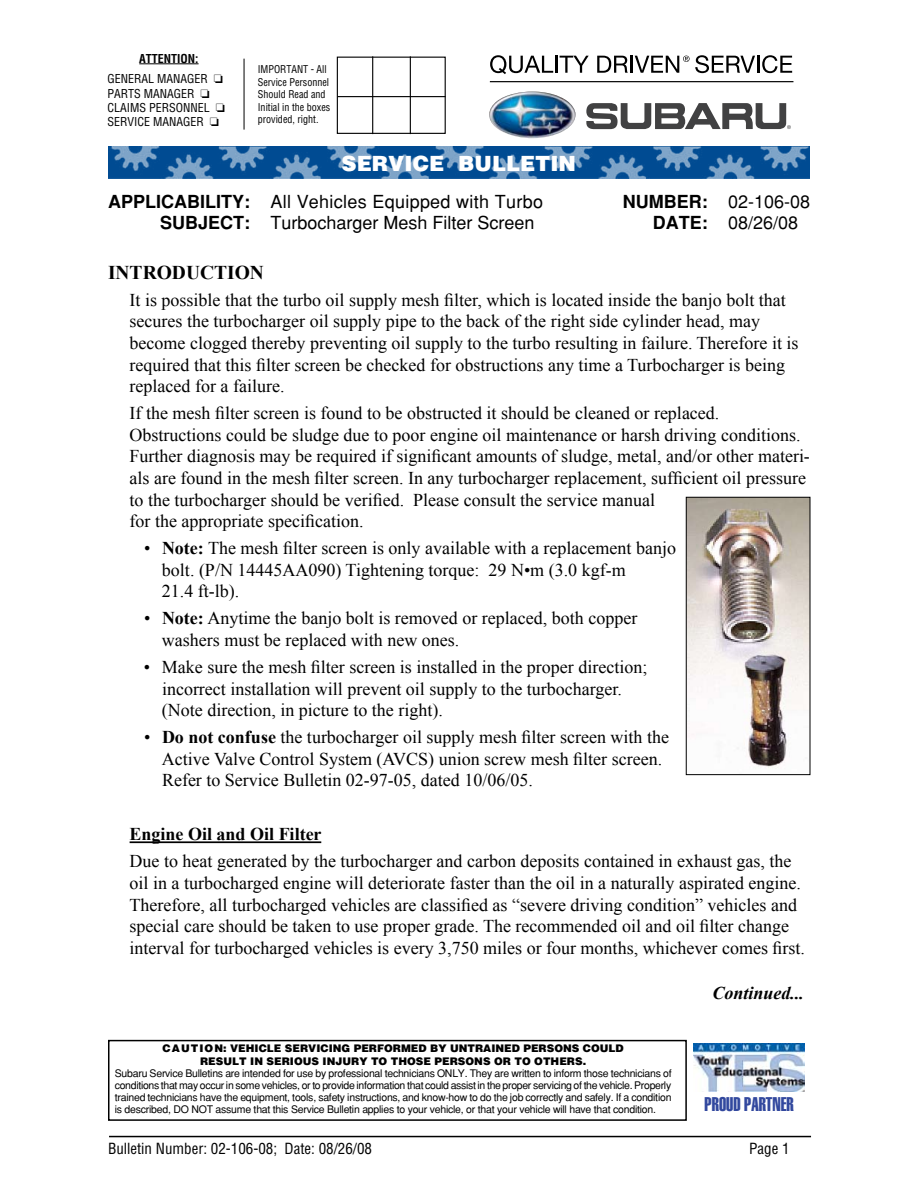
<style>
.page{position:relative;width:918px;height:1188px;background:#fff}
.page>*{position:absolute;margin:0;border:0;box-sizing:border-box;transform-origin:0 0}
.t1{font:900 21px "Helvetica";color:#fff}
.t2{font:19.5px "Helvetica Extra Compressed";color:#32489e}
.t3{font:700 19.5px "Times New Roman";color:#000}
.t4{font:18px/21.6px "Times New Roman";color:#000}
.t5{font:18px/21.6px "Helvetica";color:#000}
.t6{font:700 18px "Times New Roman";color:#000}
.t7{font:italic 700 18px "Times New Roman";color:#000}
.t8{font:condensed 15px "Helvetica";color:#000}
.t9{font:condensed 12px/14.4px "Helvetica";color:#000;text-align:center}
.t10{font:10.5px/12px "Helvetica";letter-spacing:-.02em;color:#000;text-align:justify}
.t11{font:900 10.5px/13.2px "Helvetica";color:#000;text-align:center}
.t12{font:condensed 10.5px/12.6px "Helvetica";color:#000;scale:.96 1}
.s1{font-weight:700}
</style>
<div class="page">
<hr style="left:109px;top:1136px;width:702px;height:1px;background:#000">
<div style="left:108px;top:1040px;width:579px;height:81px;border:2px solid #000"></div>
<img style="left:109px;top:146px;width:701px;height:32px">
<div style="left:337px;top:57px;width:109px;height:77px;border:1px solid #000"></div>
<hr style="left:372px;top:56px;width:1px;height:78px;background:#000">
<hr style="left:410px;top:56px;width:1px;height:78px;background:#000">
<hr style="left:337px;top:96px;width:109px;height:1px;background:#000">
<hr style="left:139px;top:63px;width:60px;height:1px;background:#000">
<hr style="left:244px;top:59px;width:1px;height:71px;background:#000">
<img style="left:694px;top:1043px;width:110px;height:48px">
<hr style="left:490px;top:81px;width:303px;height:1px;background:#000">
<svg style="left:490px;top:55px;width:63px;height:19px"></svg>
<hr style="left:555px;top:56px;width:3px;height:17px;background:#000">
<svg style="left:560px;top:56px;width:29px;height:17px"></svg>
<svg style="left:597px;top:56px;width:31px;height:17px"></svg>
<hr style="left:630px;top:56px;width:3px;height:17px;background:#000">
<svg style="left:635px;top:55px;width:157px;height:18px"></svg>
<img style="left:489px;top:91px;width:87px;height:47px">
<svg style="left:586px;top:103px;width:205px;height:26px"></svg>
<hr style="left:130px;top:841px;width:191px;height:2px;background:#000">
<img style="left:688px;top:499px;width:120px;height:270px">
<div style="left:686px;top:497px;width:124px;height:278px;border:1px solid #000"></div>
<p class="t9" style="left:108px;top:48px;width:117px;line-height:20.4px"><span class="s1">ATTENTION:<br></span>GENERAL MANAGER ❏</p>
<p class="t9" style="left:108px;top:86px;width:119px;text-align:left">PARTS MANAGER ❏<br>CLAIMS PERSONNEL ❏<br>SERVICE MANAGER ❏</p>
<p class="t12" style="left:258px;top:63px;width:77px">IMPORTANT - All<br>Service Personnel<br>Should Read and<br>Initial in the boxes provided, right.</p>
<p class="t1" style="left:342px;top:149px;width:236px">SERVICE BULLETIN</p>
<p class="t5" style="left:160px;top:190px;width:384px;text-indent:-52px"><span class="s1">APPLICABILITY:</span> All Vehicles Equipped with Turbo<br><span class="s1">SUBJECT:</span> Turbocharger Mesh Filter Screen</p>
<p class="t5" style="left:653px;top:190px;width:159px;text-indent:-30px"><span class="s1">NUMBER:</span> 02-106-08<br><span class="s1">DATE:</span> 08/26/08</p>
<p class="t3" style="left:108px;top:259px;width:157px">Introduction</p>
<p class="t4" style="left:130px;top:289px;width:670px">It is possible that the turbo oil supply mesh filter, which is located inside the banjo bolt that secures the turbocharger oil supply pipe to the back of the right side cylinder head, may become clogged thereby preventing oil supply to the turbo resulting in failure. Therefore it is required that this filter screen be checked for obstructions any time a Turbocharger is being replaced for a failure.</p>
<p class="t4" style="left:130px;top:402px;width:682px">If the mesh filter screen is found to be obstructed it should be cleaned or replaced.<br>Obstructions could be sludge due to poor engine oil maintenance or harsh driving conditions.<br>Further diagnosis may be required if significant amounts of sludge, metal, and/or other materi&shy;als are found in the mesh filter screen. In any turbocharger replacement, sufficient oil pressure to the turbocharger should be verified. Please consult the service manual<br>for the appropriate specification.</p>
<p class="t4" style="left:162px;top:537px;width:516px;text-indent:-18px">• <span class="s1">Note:</span> The mesh filter screen is only available with a replacement banjo bolt. (P/N 14445AA090) Tightening torque: 29 N•m (3.0 kgf-m<br>21.4 ft-lb).</p>
<p class="t4" style="left:162px;top:607px;width:477px;text-indent:-18px">• <span class="s1">Note:</span> Anytime the banjo bolt is removed or replaced, both copper washers must be replaced with new ones.</p>
<p class="t4" style="left:162px;top:656px;width:487px;text-indent:-18px">• Make sure the mesh filter screen is installed in the proper direction; incorrect installation will prevent oil supply to the turbocharger. (Note direction, in picture to the right).</p>
<p class="t4" style="left:162px;top:726px;width:509px;text-indent:-18px">• <span class="s1">Do not confuse</span> the turbocharger oil supply mesh filter screen with the<br>Active Valve Control System (AVCS) union screw mesh filter screen.<br>Refer to Service Bulletin 02-97-05, dated 10/06/05.</p>
<p class="t6" style="left:130px;top:822px;width:194px">Engine Oil and Oil Filter</p>
<p class="t4" style="left:130px;top:850px;width:677px">Due to heat generated by the turbocharger and carbon deposits contained in exhaust gas, the oil in a turbocharged engine will deteriorate faster than the oil in a naturally aspirated engine.<br>Therefore, all turbocharged vehicles are classified as “severe driving condition” vehicles and special care should be taken to use proper grade. The recommended oil and oil filter change interval for turbocharged vehicles is every 3,750 miles or four months, whichever comes first.</p>
<p class="t7" style="left:712px;top:981px;width:93px">Continued...</p>
<p class="t11" style="left:163px;top:1041px;width:463px">CAUTION: VEHICLE SERVICING PERFORMED BY UNTRAINED PERSONS COULD<br>RESULT IN SERIOUS INJURY TO THOSE PERSONS OR TO OTHERS.</p>
<p class="t10" style="left:115px;top:1067px;width:558px">Subaru Service Bulletins are intended for use by professional technicians ONLY. They are written to inform those technicians of conditions that may occur in some vehicles, or to provide information that could assist in the proper servicing of the vehicle. Properly trained technicians have the equipment, tools, safety instructions, and know-how to do the job correctly and safely. If a condition is described, DO NOT assume that this Service Bulletin applies to your vehicle, or that your vehicle will have that condition.</p>
<p class="t2" style="left:705px;top:1092px;width:91px">PROUD PARTNER</p>
<p class="t8" style="left:108px;top:1139px;width:266px">Bulletin Number: 02-106-08; Date: 08/26/08</p>
<p class="t8" style="left:749px;top:1139px;width:31px">Page</p>
</div>
